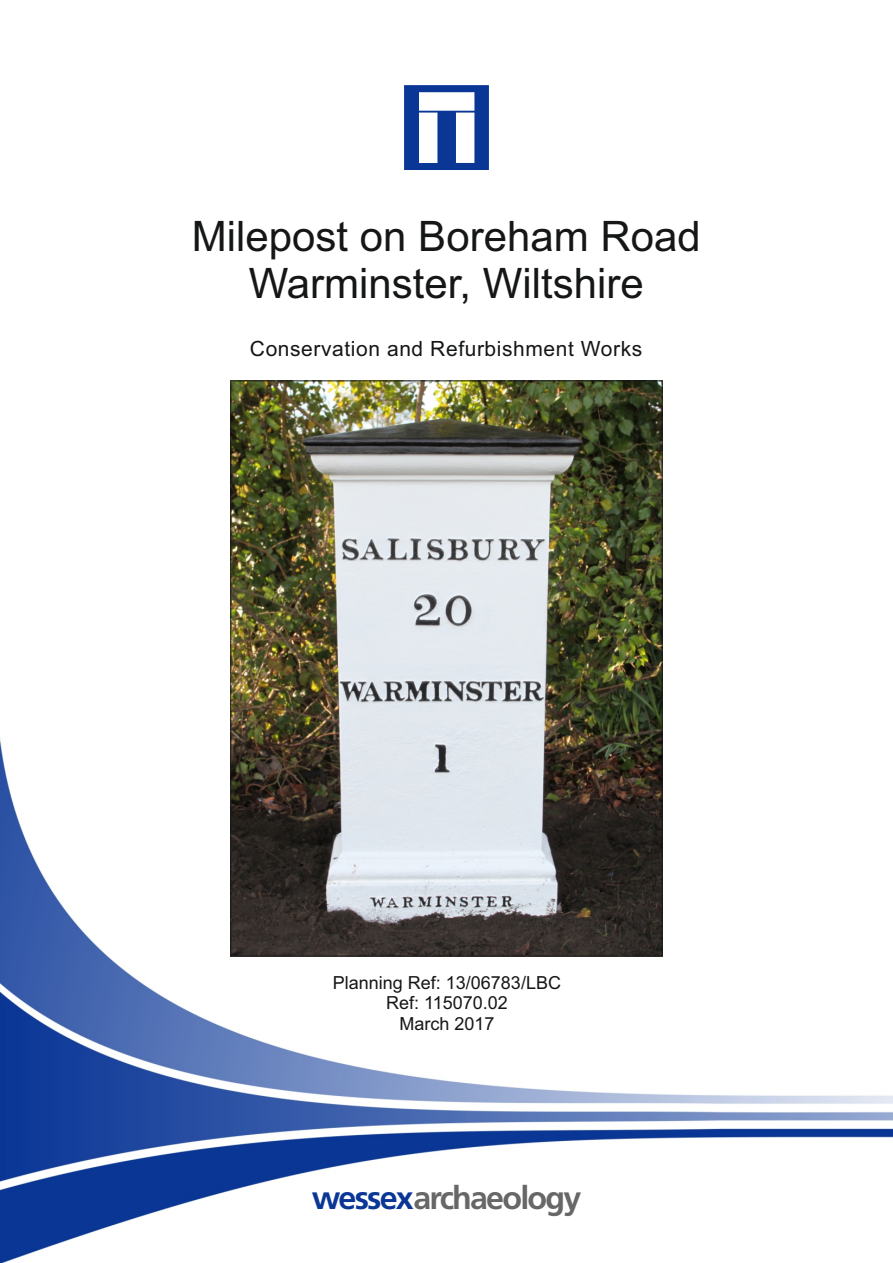
<style>
.page{position:relative;width:893px;height:1263px;background:#fff}
.page>*{position:absolute;margin:0;border:0;box-sizing:border-box;transform-origin:0 0}
.t1{font:42px/47px "Arial";color:#151616;text-align:center}
.t2{font:700 32.25px "Frutiger LT Pro";letter-spacing:-.055em;color:#676767}
.t3{font:21px "Arial";letter-spacing:.03em;color:#151616}
.t4{font:18px/20.1px "Arial";color:#151616;text-align:center}
.s1{color:#0a3696}
</style>
<div class="page">
<img style="left:0;top:738px;width:893px;height:525px">
<img style="left:232px;top:382px;width:429px;height:572px">
<svg style="left:404px;top:85px;width:85px;height:85px"></svg>
<h1 class="t1" style="left:192px;top:217px;width:510px">Milepost on Boreham Road<br>Warminster, Wiltshire</h1>
<p class="t3" style="left:250px;top:341px;width:394px">Conservation and Refurbishment Works</p>
<p class="t4" style="left:333px;top:974px;width:230px">Planning Ref: 13/06783/LBC<br>Ref: 115070.02<br>March 2017</p>
<h2 class="t2" style="left:312px;top:1184px;width:271px"><span class="s1">wessex</span>archaeology</h2>
</div>
